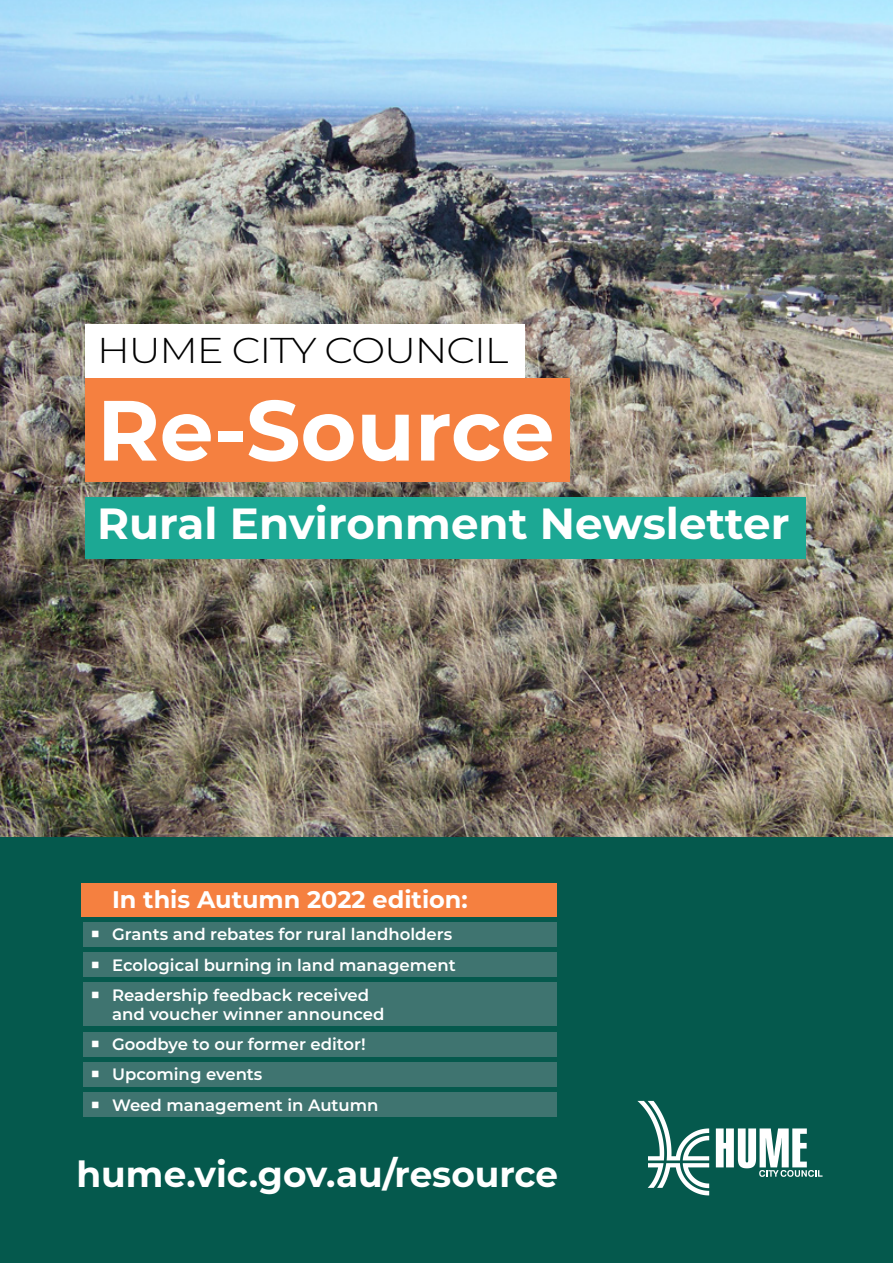
<style>
.page{position:relative;width:893px;height:1263px;background:#fff}
.page>*{position:absolute;margin:0;border:0;box-sizing:border-box;transform-origin:0 0}
.t1{font:700 85.2px "Montserrat";color:#fff}
.t2{font:700 43.65px "Montserrat";color:#fff}
.t3{font:700 35.85px "Montserrat";color:#fff}
.t4{font:300 35.85px "Montserrat";letter-spacing:-.03em;color:#000;scale:1.12 1}
.t5{font:700 24px "Montserrat";color:#fff}
.t6{font:600 16.5px/30.2px "Montserrat";color:#fff}
</style>
<div class="page">
<img style="left:0;top:0;width:893px;height:838px">
<div style="left:0;top:838px;width:893px;height:425px;background:#05594d"></div>
<svg style="left:716px;top:1128px;width:106px;height:49px"></svg>
<svg style="left:637px;top:1101px;width:72px;height:94px"></svg>
<div style="left:85px;top:497px;width:721px;height:61px;background:#1ca894"></div>
<div style="left:86px;top:324px;width:439px;height:56px;background:#fff"></div>
<div style="left:86px;top:378px;width:484px;height:104px;background:#f58040"></div>
<div style="left:81px;top:883px;width:475px;height:33px;background:#f58040"></div>
<div style="left:83px;top:922px;width:473px;height:25px;background:#3f7470"></div>
<div style="left:83px;top:952px;width:473px;height:25px;background:#3f7470"></div>
<div style="left:83px;top:982px;width:473px;height:44px;background:#3f7470"></div>
<div style="left:83px;top:1032px;width:473px;height:24px;background:#3f7470"></div>
<div style="left:83px;top:1062px;width:473px;height:25px;background:#3f7470"></div>
<div style="left:83px;top:1092px;width:473px;height:25px;background:#3f7470"></div>
<h3 class="t4" style="left:97px;top:326px;width:369px">HUME CITY COUNCIL</h3>
<h1 class="t1" style="left:97px;top:369px;width:459px">Re-Source</h1>
<h2 class="t2" style="left:97px;top:492px;width:694px">Rural Environment Newsletter</h2>
<h3 class="t5" style="left:112px;top:882px;width:357px">In this Autumn 2022 edition:</h3>
<p class="t6" style="left:112px;top:919px;width:345px">Grants and rebates for rural landholders<br>Ecological burning in land management<br>Readership feedback received</p>
<p class="t6" style="left:112px;top:998px;width:274px">and voucher winner announced<br>Goodbye to our former editor!<br>Upcoming events<br>Weed management in Autumn</p>
<h3 class="t3" style="left:77px;top:1149px;width:483px">hume.vic.gov.au/resource</h3>
</div>
